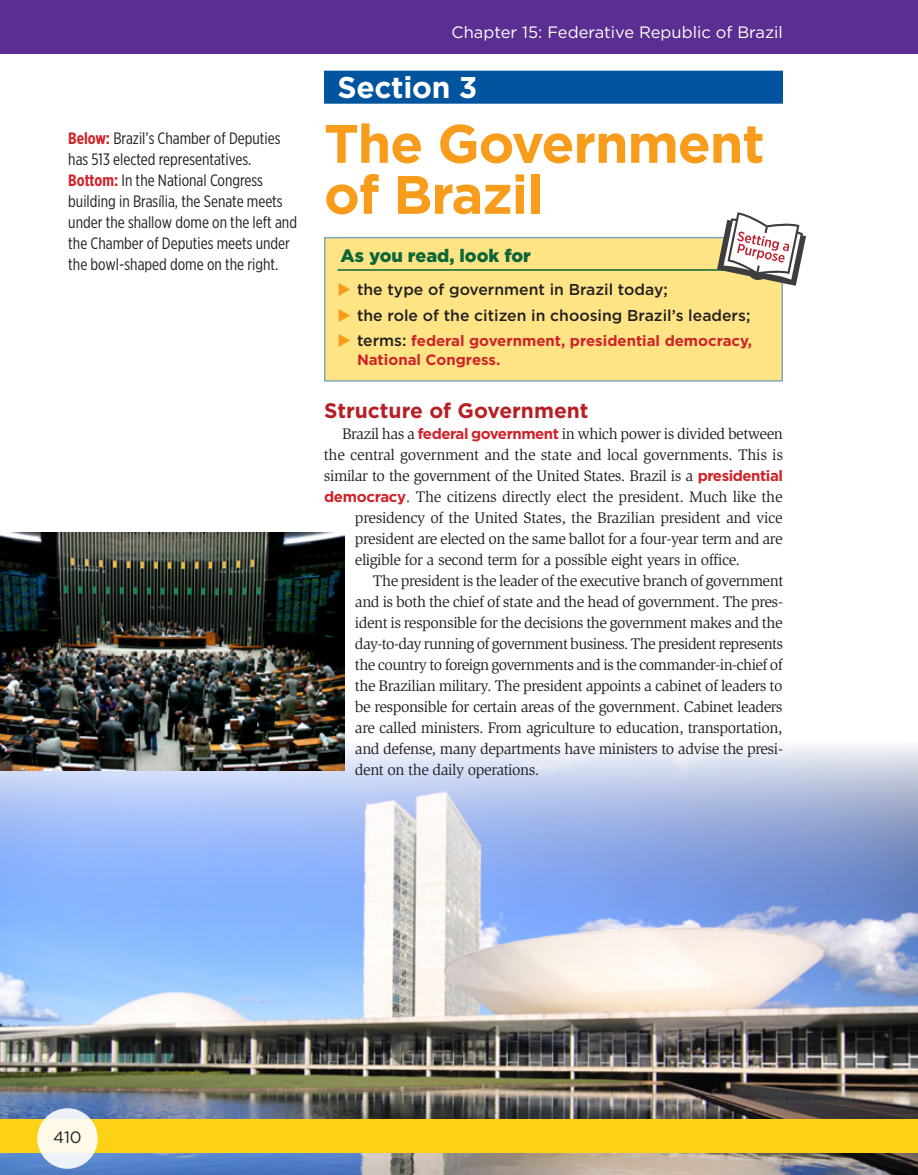
<style>
.page{position:relative;width:918px;height:1175px;background:#fff}
.page>*{position:absolute;margin:0;border:0;box-sizing:border-box;transform-origin:0 0}
.WS__A-T__-_Section_T{font:700 54px/51px "Gotham";letter-spacing:-.02em;color:#f89c1c}
.WS__A-N__-__section{font:700 30px "Gotham";letter-spacing:-.01em;color:#fff}
.WS_-__B__Subtitle__r{font:700 21px "Gotham";color:#b71f24}
.WS_-__As_your_read{font:900 18px "Gotham";color:#0c6638}
.WS_-_Caption_txt{font:16.5px/21px "Gotham X Narrow";color:#231f20}
.t1{font:16.5px "Gotham";color:#fff}
.t2{font:16.5px "Gotham";color:#231f20}
.WS_-_body_copy_JUSTI{font:15.75px/21px "Slimbach Std";letter-spacing:-.03em;color:#231f20;text-align:justify}
.WS_-_As_you_read___R{font:500 15.75px "Gotham";color:#231f20}
.WS_-_As_you_read___R-2{font:700 15px/18.9px "Gotham";color:#cf232a}
.s1{font-weight:700;color:#cf232a}
.s2{color:#f89c1c}
.s3{font-weight:500;font-size:15.75px;color:#231f20}
.s4{font-family:"Gotham";font-weight:700;font-size:15px;color:#cf232a}
</style>
<div class="page">
<img style="left:0;top:742px;width:918px;height:432px">
<div style="left:324px;top:237px;width:459px;height:145px;background:#fee484"></div>
<div style="left:324px;top:71px;width:459px;height:33px;background:#01549d"></div>
<hr style="left:338px;top:269px;width:432px;height:2px;background:#0c6638">
<svg style="left:717px;top:212px;width:89px;height:74px"></svg>
<img style="left:0;top:533px;width:344px;height:237px">
<div style="left:0;top:1119px;width:918px;height:33px;background:#fcd116"></div>
<div style="left:0;top:0;width:918px;height:54px;background:#5b2e91"></div>
<svg style="left:37px;top:1108px;width:61px;height:60px;background:#f7f5ea"></svg>
<p class="WS_-_Caption_txt" style="left:68px;top:127px;width:230px"><span class="s1">Below:</span> Brazil’s Chamber of Deputies has 513 elected representatives.<br><span class="s1">Bottom:</span> In the National Congress building in Brasília, the Senate meets under the shallow dome on the left and the Chamber of Deputies meets under the bowl-shaped dome on the right.</p>
<p class="t1" style="left:452px;top:22px;width:333px">Chapter 15: Federative Republic of Brazil</p>
<p class="WS__A-N__-__section" style="left:338px;top:68px;width:142px">Section 3</p>
<p class="WS__A-T__-_Section_T" style="left:324px;top:118px;width:442px">The Government of Brazil</p>
<p class="WS_-__As_your_read" style="left:340px;top:244px;width:192px">As you read, look for</p>
<p class="WS_-_As_you_read___R" style="left:338px;top:279px;width:332px"><span class="s2">◆</span> the type of government in Brazil today;</p>
<p class="WS_-_As_you_read___R" style="left:338px;top:305px;width:414px"><span class="s2">◆</span> the role of the citizen in choosing Brazil’s leaders;</p>
<p class="WS_-_As_you_read___R-2" style="left:357px;top:331px;width:397px;text-indent:-20px"><span class="s2">◆</span> <span class="s3">terms:</span> federal government, presidential democracy,<br>National Congress.</p>
<p class="WS_-__B__Subtitle__r" style="left:324px;top:397px;width:266px">Structure of Government</p>
<p class="WS_-_body_copy_JUSTI" style="left:342px;top:423px;width:442px">Brazil has a <span class="s4">federal government</span> in which power is divided between</p>
<p class="WS_-_body_copy_JUSTI" style="left:324px;top:444px;width:461px">the central government and the state and local governments. This is</p>
<p class="WS_-_body_copy_JUSTI" style="left:324px;top:465px;width:461px">similar to the government of the United States. Brazil is a <span class="s4">presidential</span></p>
<p class="WS_-_body_copy_JUSTI" style="left:324px;top:486px;width:460px"><span class="s4">democracy</span>. The citizens directly elect the president. Much like the</p>
<p class="WS_-_body_copy_JUSTI" style="left:355px;top:507px;width:429px">presidency of the United States, the Brazilian president and vice</p>
<p class="WS_-_body_copy_JUSTI" style="left:355px;top:528px;width:429px">president are elected on the same ballot for a four-year term and are</p>
<p class="WS_-_body_copy_JUSTI" style="left:355px;top:549px;width:387px">eligible for a second term for a possible eight years in office.</p>
<p class="WS_-_body_copy_JUSTI" style="left:355px;top:570px;width:430px;text-indent:18px">The president is the leader of the executive branch of government and is both the chief of state and the head of government. The pres&shy;ident is responsible for the decisions the government makes and the day-to-day running of government business. The president represents the country to foreign governments and is the commander-in-chief of the Brazilian military. The president appoints a cabinet of leaders to be responsible for certain areas of the government. Cabinet leaders are called ministers. From agriculture to education, transportation, and defense, many departments have ministers to advise the presi&shy;dent on the daily operations.</p>
<p class="t2" style="left:53px;top:1126px;width:30px">410</p>
</div>
